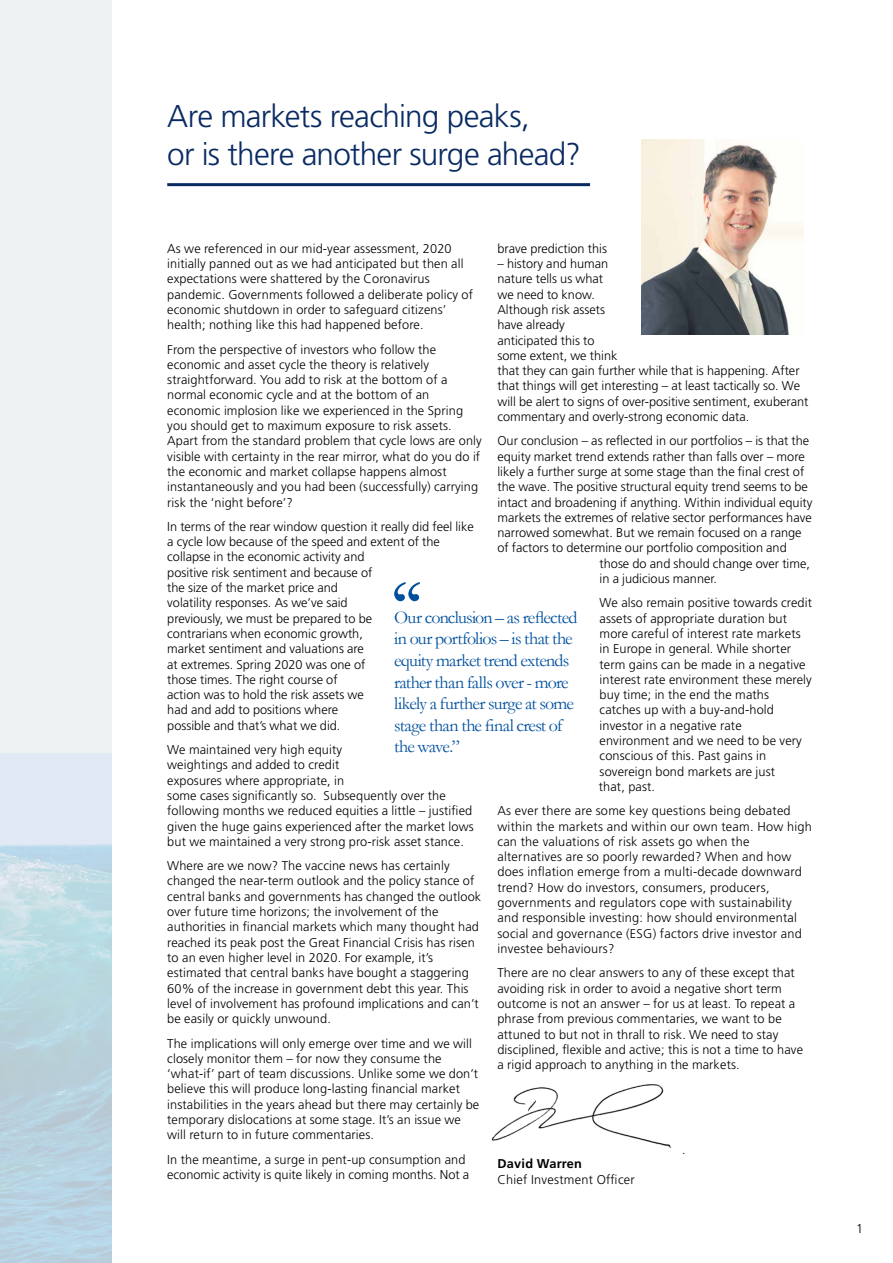
<style>
.page{position:relative;width:893px;height:1263px;background:#fff}
.page>*{position:absolute;margin:0;border:0;box-sizing:border-box;transform-origin:0 0}
.t1{font:300 31.5px/37.8px "Frutiger";letter-spacing:-.025em;color:#092a62}
.t2{font:18px/21.6px "Garamond";letter-spacing:-.04em;color:#00509e}
.t3{font:300 12.75px/15.3px "Frutiger";letter-spacing:.01em;color:#000}
.t4{font:700 12.75px "Frutiger";letter-spacing:.02em;color:#000}
</style>
<div class="page">
<img style="left:491px;top:1084px;width:193px;height:69px">
<hr style="left:167px;top:183px;width:423px;height:3px;background:#092a62">
<img style="left:641px;top:139px;width:162px;height:195px">
<img style="left:0;top:752px;width:112px;height:511px">
<div style="left:0;top:0;width:112px;height:752px;background:#eef1f1"></div>
<hr style="left:0;top:834px;width:1px;height:429px;background:#fff">
<svg style="left:394px;top:582px;width:26px;height:19px"></svg>
<h1 class="t1" style="left:167px;top:97px;width:415px">Are markets reaching peaks,<br>or is there another surge ahead?</h1>
<p class="t3" style="left:167px;top:241px;width:307px">As we referenced in our mid-year assessment, 2020 initially panned out as we had anticipated but then all expectations were shattered by the Coronavirus pandemic. Governments followed a deliberate policy of economic shutdown in order to safeguard citizens’ health; nothing like this had happened before.</p>
<p class="t3" style="left:167px;top:342px;width:316px">From the perspective of investors who follow the economic and asset cycle the theory is relatively straightforward. You add to risk at the bottom of a normal economic cycle and at the bottom of an economic implosion like we experienced in the Spring you should get to maximum exposure to risk assets.<br>Apart from the standard problem that cycle lows are only visible with certainty in the rear mirror, what do you do if the economic and market collapse happens almost instantaneously and you had been (successfully) carrying risk the ‘night before’?</p>
<p class="t3" style="left:167px;top:519px;width:308px">In terms of the rear window question it really did feel like a cycle low because of the speed and extent of the collapse in the economic activity and<br>positive risk sentiment and because of<br>the size of the market price and<br>volatility responses. As we’ve said<br>previously, we must be prepared to be<br>contrarians when economic growth,<br>market sentiment and valuations are<br>at extremes. Spring 2020 was one of<br>those times. The right course of<br>action was to hold the risk assets we<br>had and add to positions where<br>possible and that’s what we did.</p>
<p class="t3" style="left:167px;top:742px;width:308px">We maintained very high equity<br>weightings and added to credit<br>exposures where appropriate, in<br>some cases significantly so. Subsequently over the following months we reduced equities a little – justified given the huge gains experienced after the market lows but we maintained a very strong pro-risk asset stance.</p>
<p class="t3" style="left:167px;top:858px;width:315px">Where are we now? The vaccine news has certainly changed the near-term outlook and the policy stance of central banks and governments has changed the outlook over future time horizons; the involvement of the authorities in financial markets which many thought had reached its peak post the Great Financial Crisis has risen to an even higher level in 2020. For example, it’s estimated that central banks have bought a staggering 60% of the increase in government debt this year. This level of involvement has profound implications and can’t be easily or quickly unwound.</p>
<p class="t3" style="left:167px;top:1036px;width:314px">The implications will only emerge over time and we will closely monitor them – for now they consume the ‘what-if’ part of team discussions. Unlike some we don’t believe this will produce long-lasting financial market instabilities in the years ahead but there may certainly be temporary dislocations at some stage. It’s an issue we will return to in future commentaries.</p>
<p class="t3" style="left:167px;top:1152px;width:304px">In the meantime, a surge in pent-up consumption and economic activity is quite likely in coming months. Not a</p>
<p class="t3" style="left:497px;top:241px;width:111px">brave prediction this</p>
<p class="t3" style="left:497px;top:256px;width:312px">– history and human<br>nature tells us what<br>we need to know.<br>Although risk assets<br>have already<br>anticipated this to<br>some extent, we think<br>that they can gain further while that is happening. After that things will get interesting – at least tactically so. We will be alert to signs of over-positive sentiment, exuberant commentary and overly-strong economic data.</p>
<p class="t3" style="left:497px;top:433px;width:313px">Our conclusion – as reflected in our portfolios – is that the</p>
<p class="t3" style="left:497px;top:449px;width:309px">equity market trend extends rather than falls over – more</p>
<p class="t3" style="left:497px;top:464px;width:308px">likely a further surge at some stage than the final crest of</p>
<p class="t3" style="left:497px;top:479px;width:312px">the wave. The positive structural equity trend seems to be</p>
<p class="t3" style="left:497px;top:495px;width:316px">intact and broadening if anything. Within individual equity</p>
<p class="t3" style="left:497px;top:510px;width:316px">markets the extremes of relative sector performances have</p>
<p class="t3" style="left:497px;top:525px;width:306px">narrowed somewhat. But we remain focused on a range</p>
<p class="t3" style="left:497px;top:541px;width:291px">of factors to determine our portfolio composition and</p>
<p class="t3" style="left:600px;top:556px;width:212px">those do and should change over time,</p>
<p class="t3" style="left:600px;top:571px;width:119px">in a judicious manner.</p>
<p class="t3" style="left:599px;top:595px;width:215px">We also remain positive towards credit assets of appropriate duration but more careful of interest rate markets in Europe in general. While shorter term gains can be made in a negative interest rate environment these merely buy time; in the end the maths catches up with a buy-and-hold investor in a negative rate environment and we need to be very conscious of this. Past gains in sovereign bond markets are just<br>that, past.</p>
<p class="t3" style="left:497px;top:803px;width:316px">As ever there are some key questions being debated within the markets and within our own team. How high can the valuations of risk assets go when the alternatives are so poorly rewarded? When and how does inflation emerge from a multi-decade downward trend? How do investors, consumers, producers, governments and regulators cope with sustainability and responsible investing: how should environmental social and governance (ESG) factors drive investor and investee behaviours?</p>
<p class="t3" style="left:497px;top:965px;width:307px">There are no clear answers to any of these except that avoiding risk in order to avoid a negative short term outcome is not an answer – for us at least. To repeat a phrase from previous commentaries, we want to be attuned to but not in thrall to risk. We need to stay disciplined, flexible and active; this is not a time to have a rigid approach to anything in the markets.</p>
<h2 class="t2" style="left:394px;top:606px;width:185px">Our conclusion – as reflected in our portfolios – is that the equity market trend extends rather than falls over - more likely a further surge at some stage than the final crest of the wave.”</h2>
<p class="t4" style="left:497px;top:1156px;width:86px">David Warren</p>
<p class="t3" style="left:497px;top:1172px;width:139px">Chief Investment Officer</p>
<p class="t3" style="left:856px;top:1221px;width:9px">1</p>
</div>
